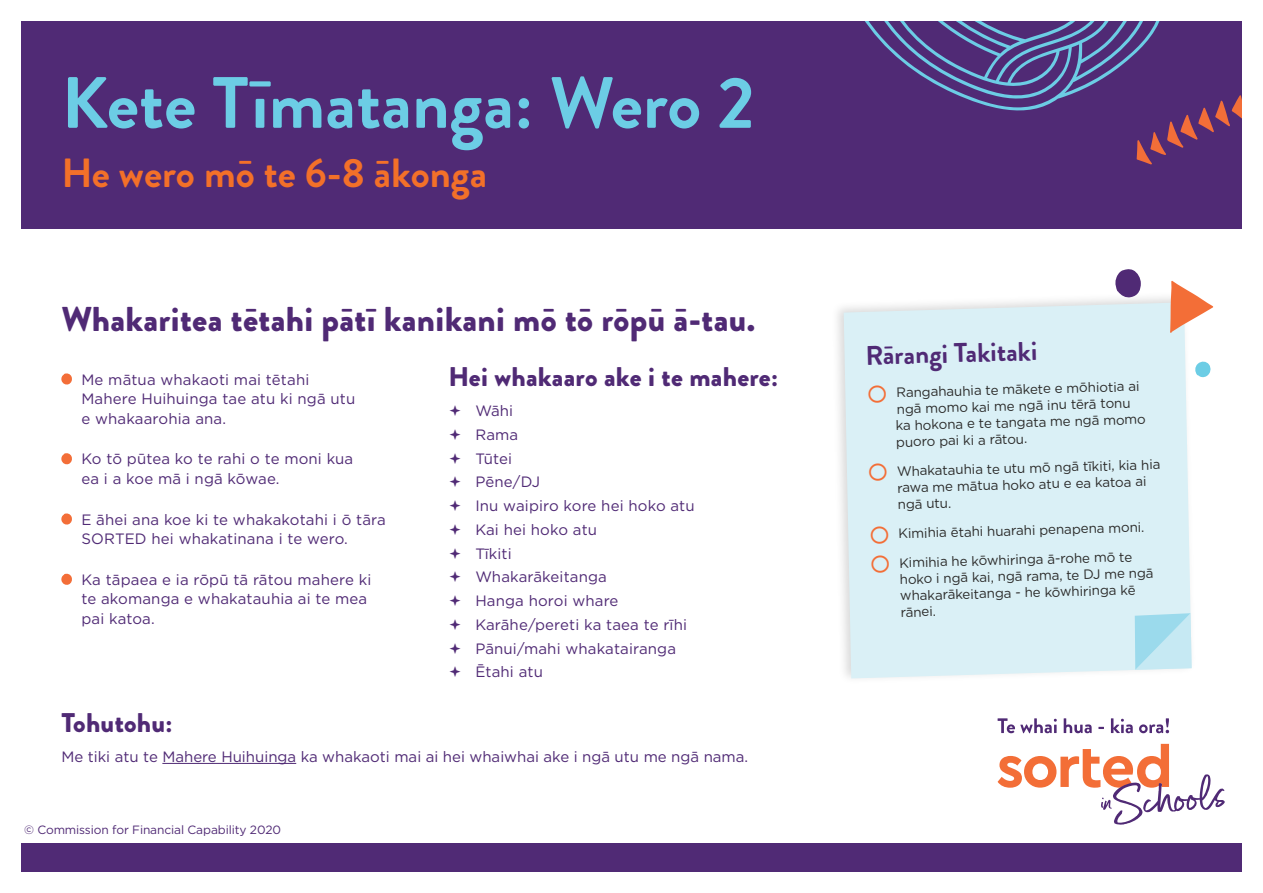
<style>
.page{position:relative;width:1263px;height:893px;background:#fff}
.page>*{position:absolute;margin:0;border:0;box-sizing:border-box;transform-origin:0 0}
.t1{font:700 72.45px "Brandon Grotesque";color:#6ccde5}
.t2{font:700 40.65px "Brandon Grotesque";color:#f37029}
.t3{font:900 34.5px "Brandon Grotesque";letter-spacing:.01em;color:#502a75}
.t4{font:900 27px "Brandon Grotesque";letter-spacing:.01em;color:#502a75}
.t5{font:700 27px "Brandon Grotesque";color:#502a75}
.t6{font:15px/23.7px "Gotham";letter-spacing:.01em;color:#502a75}
.t7{font:13.5px/16px "Gotham";color:#2d2d2c}
.t8{font:12px "Gotham";letter-spacing:-.01em;color:#502a75}
</style>
<div class="page">
<div style="left:21px;top:21px;width:1221px;height:207px;background:#502a75"></div>
<div style="left:21px;top:843px;width:1221px;height:29px;background:#502a75"></div>
<svg style="left:61px;top:373px;width:11px;height:12px"></svg>
<svg style="left:61px;top:453px;width:11px;height:12px"></svg>
<svg style="left:61px;top:513px;width:11px;height:12px"></svg>
<svg style="left:61px;top:573px;width:11px;height:12px"></svg>
<div style="left:831px;top:291px;width:366px;height:394px;background:#000;opacity:.15"></div>
<div style="left:844px;top:302px;width:348px;height:376px;background:#daf0f6"></div>
<svg style="left:1170px;top:281px;width:43px;height:52px"></svg>
<svg style="left:1114px;top:269px;width:27px;height:29px"></svg>
<svg style="left:1194px;top:361px;width:17px;height:17px"></svg>
<svg style="left:1135px;top:613px;width:56px;height:57px;background:#b3e2ef"></svg>
<svg style="left:997px;top:744px;width:228px;height:81px"></svg>
<svg style="left:997px;top:718px;width:60px;height:15px"></svg>
<svg style="left:1064px;top:718px;width:28px;height:15px"></svg>
<svg style="left:1098px;top:727px;width:6px;height:2px"></svg>
<svg style="left:1111px;top:718px;width:22px;height:15px"></svg>
<svg style="left:1139px;top:718px;width:30px;height:15px"></svg>
<hr style="left:162px;top:763px;width:134px;height:1px;background:#502a75">
<svg style="left:865px;top:21px;width:377px;height:144px"></svg>
<svg style="left:868px;top:384px;width:18px;height:18px"></svg>
<svg style="left:869px;top:463px;width:18px;height:18px"></svg>
<svg style="left:870px;top:525px;width:18px;height:18px"></svg>
<svg style="left:871px;top:555px;width:18px;height:18px"></svg>
<h1 class="t1" style="left:61px;top:52px;width:695px">Kete Tīmatanga: Wero 2</h1>
<h2 class="t2" style="left:61px;top:144px;width:427px">He wero mō te 6-8 ākonga</h2>
<h3 class="t3" style="left:61px;top:295px;width:695px">Whakaritea tētahi pātī kanikani mō tō rōpū ā-tau.</h3>
<p class="t6" style="left:81px;top:369px;width:275px;line-height:19.5px">Me mātua whakaoti mai tētahi<br>Mahere Huihuinga tae atu ki ngā utu e whakaarohia ana.</p>
<p class="t6" style="left:81px;top:449px;width:273px;line-height:19.5px">Ko tō pūtea ko te rahi o te moni kua ea i a koe mā i ngā kōwae.</p>
<p class="t6" style="left:81px;top:509px;width:306px;line-height:19.5px">E āhei ana koe ki te whakakotahi i ō tāra<br>SORTED hei whakatinana i te wero.</p>
<p class="t6" style="left:81px;top:569px;width:291px;line-height:19.5px">Ka tāpaea e ia rōpū tā rātou mahere ki te akomanga e whakatauhia ai te mea pai katoa.</p>
<h3 class="t4" style="left:448px;top:358px;width:331px">Hei whakaaro ake i te mahere:</h3>
<p class="t6" style="left:475px;top:399px;width:221px">Wāhi<br>Rama<br>Tūtei<br>Pēne/DJ<br>Inu waipiro kore hei hoko atu<br>Kai hei hoko atu<br>Tīkiti<br>Whakarākeitanga<br>Hanga horoi whare<br>Karāhe/pereti ka taea te rīhi<br>Pānui/mahi whakatairanga<br>Ētahi atu</p>
<h3 class="t4" style="left:61px;top:703px;width:113px">Tohutohu:</h3>
<p class="t6" style="left:61px;top:744px;width:688px">Me tiki atu te Mahere Huihuinga ka whakaoti mai ai hei whaiwhai ake i ngā utu me ngā nama.</p>
<p class="t8" style="left:24px;top:822px;width:258px">© Commission for Financial Capability 2020</p>
<h3 class="t5" style="left:865px;top:337px;width:173px;rotate:-2deg">Rārangi Takitaki</h3>
<p class="t7" style="left:894px;top:385px;width:252px;rotate:-2deg">Rangahauhia te mākete e mōhiotia ai ngā momo kai me ngā inu tērā tonu ka hokona e te tangata me ngā momo puoro pai ki a rātou.</p>
<p class="t7" style="left:896px;top:464px;width:265px;rotate:-2deg">Whakatauhia te utu mō ngā tīkiti, kia hia rawa me mātua hoko atu e ea katoa ai ngā utu.</p>
<p class="t7" style="left:898px;top:520px;width:248px;line-height:29.2px;rotate:-2deg">Kimihia ētahi huarahi penapena moni.<br>Kimihia he kōwhiringa ā-rohe mō te</p>
<p class="t7" style="left:899px;top:572px;width:256px;rotate:-2deg">hoko i ngā kai, ngā rama, te DJ me ngā whakarākeitanga - he kōwhiringa kē rānei.</p>
</div>
